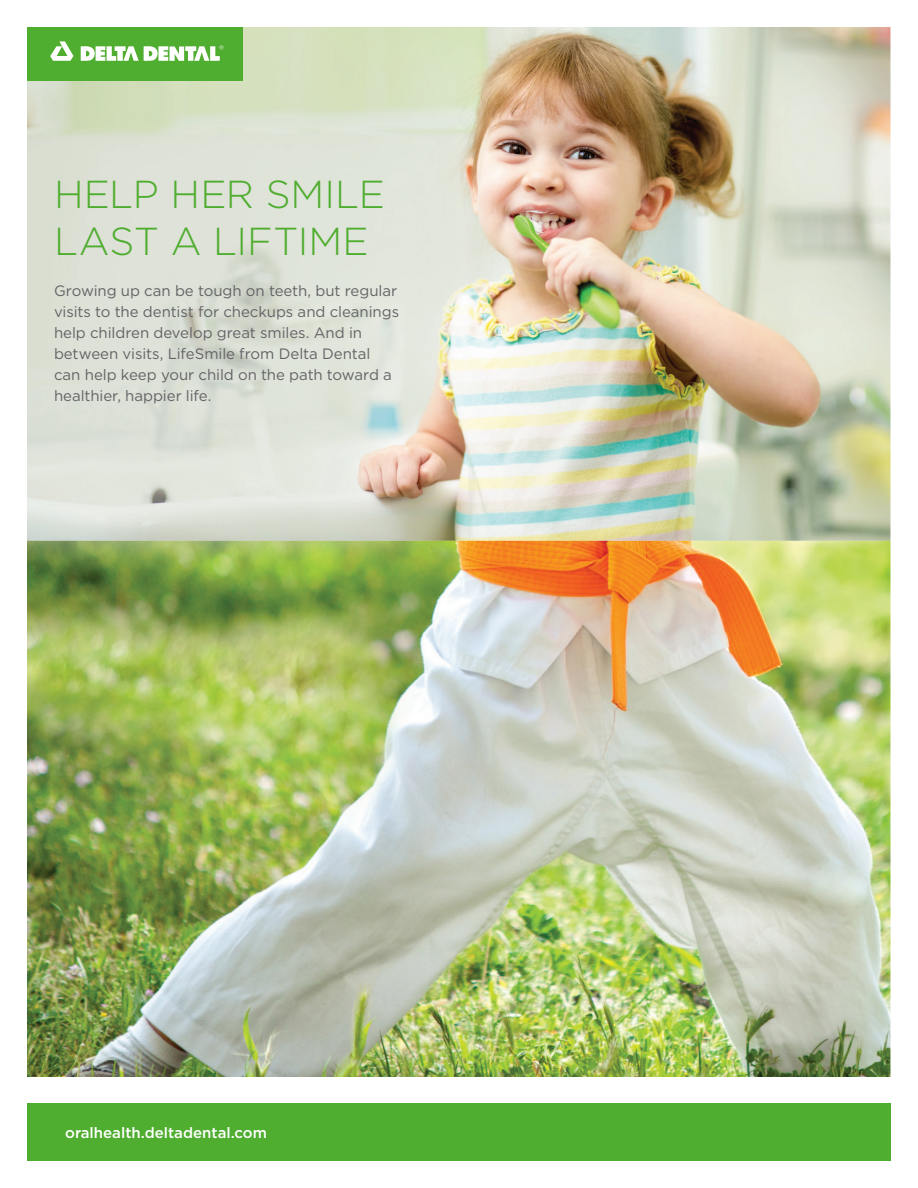
<style>
.page{position:relative;width:918px;height:1188px;background:#fff}
.page>*{position:absolute;margin:0;border:0;box-sizing:border-box;transform-origin:0 0}
.t1{font:300 39px/46.5px "Gotham";color:#4fad2f}
.t2{font:15px/21px "Gotham";letter-spacing:-.005em;color:#636366}
.t3{font:500 15px "Gotham";color:#fff}
</style>
<div class="page">
<img style="left:27px;top:27px;width:864px;height:1050px">
<div style="left:27px;top:27px;width:216px;height:53px;background:#4fad2f"></div>
<svg style="left:50px;top:41px;width:24px;height:20px"></svg>
<svg style="left:81px;top:45px;width:142px;height:16px"></svg>
<div style="left:27px;top:1104px;width:864px;height:57px;background:#4fad2f"></div>
<p class="t1" style="left:54px;top:170px;width:332px">HELP HER SMILE<br>LAST A LIFTIME</p>
<p class="t2" style="left:54px;top:280px;width:347px">Growing up can be tough on teeth, but regular visits to the dentist for checkups and cleanings help children develop great smiles. And in between visits, LifeSmile from Delta Dental can help keep your child on the path toward a healthier, happier life.</p>
<p class="t3" style="left:65px;top:1122px;width:203px">oralhealth.deltadental.com</p>
</div>
